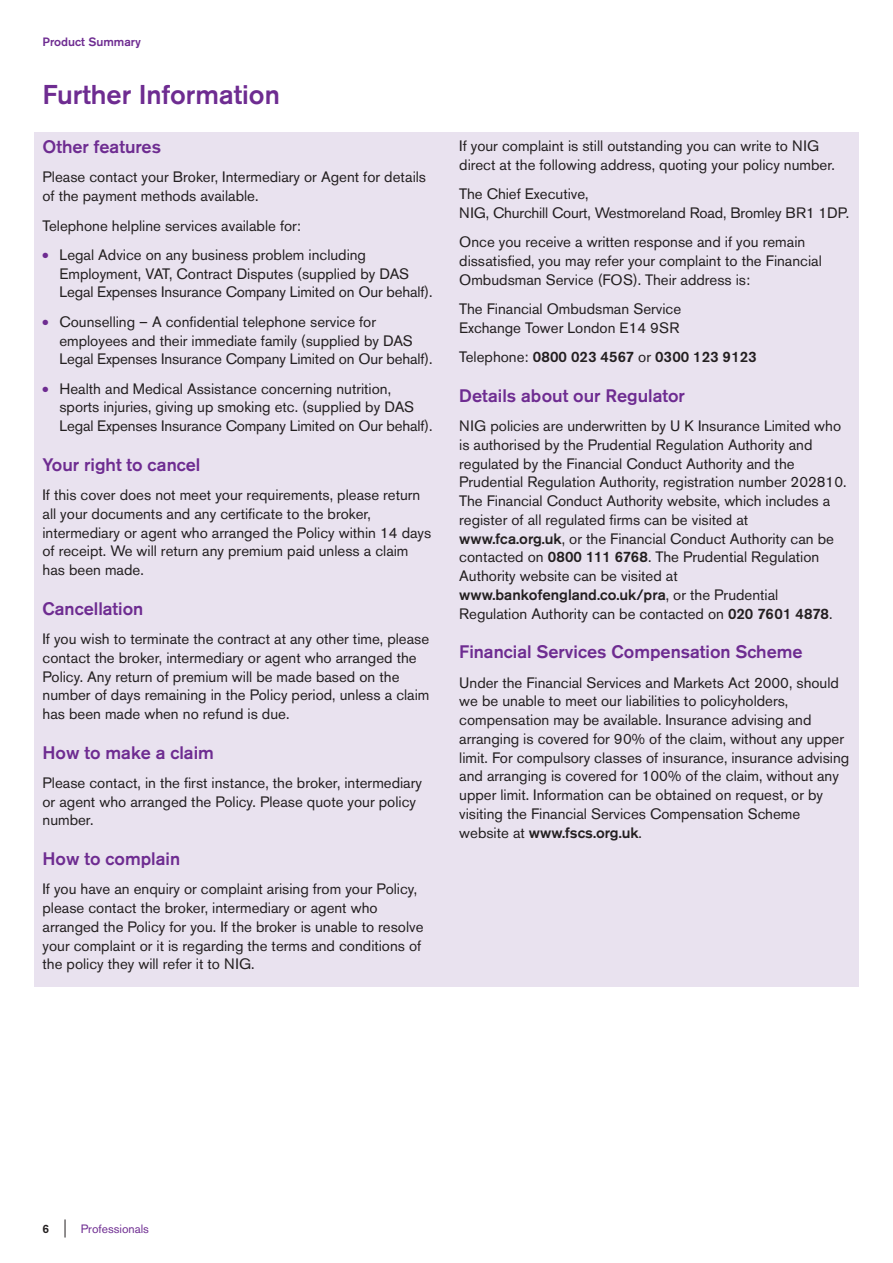
<style>
.page{position:relative;width:893px;height:1263px;background:#fff}
.page>*{position:absolute;margin:0;border:0;box-sizing:border-box;transform-origin:0 0}
.t1{font:500 27px "Akzidenz Grotesk BE";color:#6e2c91}
.t2{font:500 18px "Akzidenz Grotesk BE";color:#6e2c91}
.t3{font:15px/18.8px "Akzidenz Grotesk BE";color:#231f20}
.t4{font:500 15px "Akzidenz Grotesk BE";color:#231f20}
.t5{font:12px "Akzidenz Grotesk BE";color:#6e2c91}
.t6{font:500 12px "Akzidenz Grotesk BE";color:#6e2c91}
.s1{color:#6e2c91}
.s2{font-weight:400}
.s3{font-weight:500}
.s4{font-weight:500;color:#231f20}
.s5{font-size:18px;color:#231f20}
</style>
<div class="page">
<div style="left:34px;top:132px;width:825px;height:854px;background:#e9e2ef"></div>
<p class="t6" style="left:43px;top:37px;width:100px">Product Summary</p>
<h1 class="t1" style="left:43px;top:85px;width:239px">Further Information</h1>
<p class="t2" style="left:43px;top:140px;width:120px">Other features</p>
<p class="t3" style="left:43px;top:169px;width:385px">Please contact your Broker, Intermediary or Agent for details of the payment methods available.</p>
<p class="t3" style="left:43px;top:218px;width:260px">Telephone helpline services available for:</p>
<p class="t3" style="left:59px;top:247px;width:375px;text-indent:-17px"><span class="s1">●</span> Legal Advice on any business problem including<br>Employment, VAT, Contract Disputes (supplied by DAS<br>Legal Expenses Insurance Company Limited on Our behalf).</p>
<p class="t3" style="left:59px;top:314px;width:375px;text-indent:-17px"><span class="s1">●</span> Counselling – A confidential telephone service for employees and their immediate family (supplied by DAS<br>Legal Expenses Insurance Company Limited on Our behalf).</p>
<p class="t3" style="left:59px;top:381px;width:375px;text-indent:-17px"><span class="s1">●</span> Health and Medical Assistance concerning nutrition, sports injuries, giving up smoking etc. (supplied by DAS<br>Legal Expenses Insurance Company Limited on Our behalf).</p>
<p class="t2" style="left:43px;top:458px;width:159px">Your right to cancel</p>
<p class="t3" style="left:43px;top:487px;width:390px">If this cover does not meet your requirements, please return all your documents and any certificate to the broker, intermediary or agent who arranged the Policy within 14 days of receipt. We will return any premium paid unless a claim has been made.</p>
<p class="t2" style="left:43px;top:602px;width:102px">Cancellation</p>
<p class="t3" style="left:43px;top:631px;width:388px">If you wish to terminate the contract at any other time, please contact the broker, intermediary or agent who arranged the Policy. Any return of premium will be made based on the number of days remaining in the Policy period, unless a claim has been made when no refund is due.</p>
<p class="t2" style="left:43px;top:746px;width:173px">How to make a claim</p>
<p class="t3" style="left:43px;top:775px;width:381px">Please contact, in the first instance, the broker, intermediary or agent who arranged the Policy. Please quote your policy number.</p>
<p class="t2" style="left:43px;top:852px;width:139px">How to complain</p>
<p class="t3" style="left:43px;top:881px;width:383px">If you have an enquiry or complaint arising from your Policy, please contact the broker, intermediary or agent who arranged the Policy for you. If the broker is unable to resolve your complaint or it is regarding the terms and conditions of the policy they will refer it to NIG.</p>
<p class="t3" style="left:459px;top:138px;width:377px">If your complaint is still outstanding you can write to NIG direct at the following address, quoting your policy number.</p>
<p class="t3" style="left:459px;top:186px;width:391px">The Chief Executive,<br>NIG, Churchill Court, Westmoreland Road, Bromley BR1 1DP.</p>
<p class="t3" style="left:459px;top:234px;width:364px">Once you receive a written response and if you remain dissatisfied, you may refer your complaint to the Financial<br>Ombudsman Service (FOS). Their address is:</p>
<p class="t3" style="left:459px;top:301px;width:223px">The Financial Ombudsman Service<br>Exchange Tower London E14 9SR</p>
<p class="t4" style="left:459px;top:352px;width:299px"><span class="s2">Telephone:</span> 0800 023 4567 <span class="s2">or</span> 0300 123 9123</p>
<p class="t2" style="left:459px;top:389px;width:227px">Details about our Regulator</p>
<p class="t3" style="left:459px;top:418px;width:389px">NIG policies are underwritten by U K Insurance Limited who is authorised by the Prudential Regulation Authority and regulated by the Financial Conduct Authority and the Prudential Regulation Authority, registration number 202810.<br>The Financial Conduct Authority website, which includes a register of all regulated firms can be visited at <span class="s3">www.fca.org.uk</span>, or the Financial Conduct Authority can be contacted on <span class="s3">0800 111 6768</span>. The Prudential Regulation Authority website can be visited at <span class="s3">www.bankofengland.co.uk/pra</span>, or the Prudential Regulation Authority can be contacted on <span class="s3">020 7601 4878</span>.</p>
<p class="t2" style="left:459px;top:645px;width:345px">Financial Services Compensation Scheme</p>
<p class="t3" style="left:459px;top:674px;width:392px">Under the Financial Services and Markets Act 2000, should we be unable to meet our liabilities to policyholders, compensation may be available. Insurance advising and arranging is covered for 90% of the claim, without any upper limit. For compulsory classes of insurance, insurance advising and arranging is covered for 100% of the claim, without any upper limit. Information can be obtained on request, or by visiting the Financial Services Compensation Scheme website at <span class="s3">www.fscs.org.uk</span>.</p>
<p class="t5" style="left:43px;top:1225px;width:108px"><span class="s4">6</span> <span class="s5">|</span> Professionals</p>
</div>
